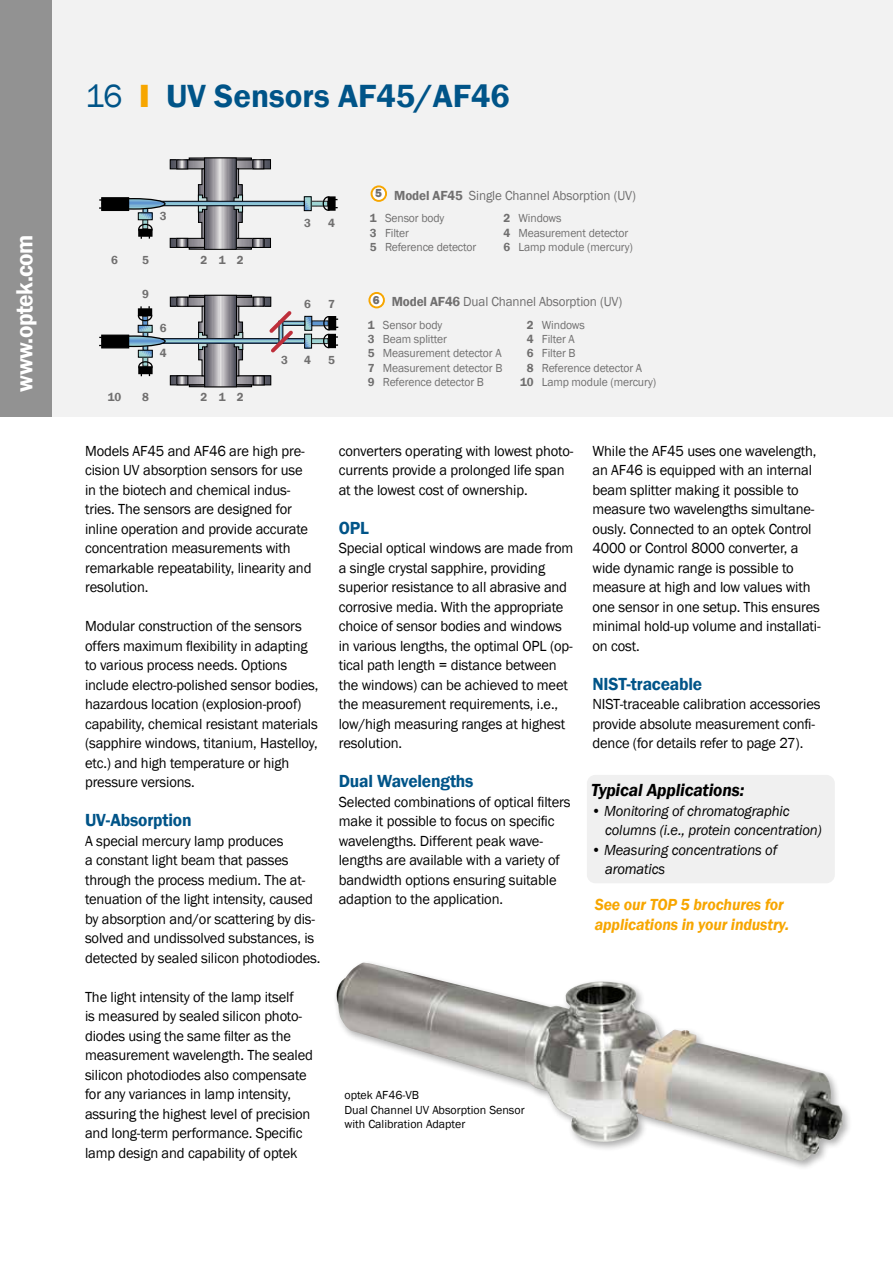
<style>
.page{position:relative;width:893px;height:1263px;background:#fff}
.page>*{position:absolute;margin:0;border:0;box-sizing:border-box;transform-origin:0 0}
.t1{font:600 33px "Franklin Gothic";color:#005488}
.t2{font:600 24px "Franklin Gothic";letter-spacing:-.025em;color:#fff}
.t3{font:600 18px "Franklin Gothic";letter-spacing:-.01em;color:#005488}
.t4{font:italic 600 18px "Franklin Gothic";letter-spacing:-.01em;color:#000}
.t5{font:italic 600 16.5px/19.5px "Franklin Gothic";letter-spacing:-.01em;color:#f7a600;scale:.96 1}
.t6{font:15px/19.5px "Franklin Gothic";letter-spacing:-.01em;color:#000}
.t7{font:italic 15px/19.5px "Franklin Gothic";letter-spacing:-.01em;color:#000}
.t8{font:13.5px "Franklin Gothic";letter-spacing:-.01em;color:#706f6f}
.t9{font:12px "Franklin Gothic";letter-spacing:-.01em;color:#706f6f}
.t10{font:12px/14.4px "Franklin Gothic";color:#000}
.t11{font:600 12px "Franklin Gothic";color:#706f6f}
.s1{font-weight:400}
.s2{font-weight:800;color:#f7a600}
.s3{font-weight:600}
</style>
<div class="page">
<img style="left:336px;top:963px;width:507px;height:198px">
<div style="left:0;top:0;width:893px;height:417px;background:#f2f2f2"></div>
<div style="left:0;top:0;width:51px;height:417px;background:#929292"></div>
<div style="left:372px;top:186px;width:14px;height:15px;background:#fff;border-radius:50%"></div>
<div style="left:371px;top:185px;width:16px;height:17px;border:2px solid #f7a600;border-radius:50%"></div>
<svg style="left:99px;top:158px;width:239px;height:91px"></svg>
<div style="left:138px;top:213px;width:14px;height:7px;border:1px solid #000"></div>
<svg style="left:99px;top:295px;width:240px;height:92px"></svg>
<div style="left:138px;top:350px;width:15px;height:7px;border:1px solid #000"></div>
<div style="left:369px;top:293px;width:15px;height:14px;background:#fff;border-radius:50%"></div>
<div style="left:368px;top:292px;width:17px;height:16px;border:2px solid #f7a600;border-radius:50%"></div>
<div style="left:587px;top:775px;width:248px;height:108px;background:#f0f0f0;border-radius:9px"></div>
<h2 class="t2" style="left:10px;top:392px;width:159px;rotate:-90deg">www.optek.com</h2>
<h1 class="t1" style="left:85px;top:75px;width:426px"><span class="s1">16</span> <span class="s2">I</span> UV Sensors AF45/AF46</h1>
<p class="t11" style="left:160px;top:209px;width:8px">3</p>
<p class="t11" style="left:111px;top:253px;width:8px">6</p>
<p class="t11" style="left:142px;top:253px;width:8px">5</p>
<p class="t11" style="left:200px;top:253px;width:8px">2</p>
<p class="t11" style="left:237px;top:253px;width:8px">2</p>
<p class="t11" style="left:219px;top:253px;width:8px">1</p>
<p class="t11" style="left:142px;top:286px;width:8px">9</p>
<p class="t11" style="left:160px;top:321px;width:8px">6</p>
<p class="t11" style="left:160px;top:346px;width:8px">4</p>
<p class="t11" style="left:108px;top:390px;width:15px">10</p>
<p class="t11" style="left:142px;top:390px;width:8px">8</p>
<p class="t11" style="left:200px;top:390px;width:8px">2</p>
<p class="t11" style="left:237px;top:390px;width:8px">2</p>
<p class="t11" style="left:219px;top:390px;width:8px">1</p>
<p class="t11" style="left:304px;top:215px;width:8px">3</p>
<p class="t11" style="left:328px;top:215px;width:8px">4</p>
<p class="t11" style="left:304px;top:297px;width:8px">6</p>
<p class="t11" style="left:328px;top:297px;width:8px">7</p>
<p class="t11" style="left:281px;top:352px;width:8px">3</p>
<p class="t11" style="left:304px;top:352px;width:8px">4</p>
<p class="t11" style="left:328px;top:352px;width:8px">5</p>
<p class="t8" style="left:375px;top:187px;width:262px"><sup>5</sup> <span class="s3">Model AF45</span> Single Channel Absorption (UV)</p>
<p class="t9" style="left:370px;top:211px;width:76px"><span class="s3">1</span> Sensor body</p>
<p class="t9" style="left:503px;top:211px;width:60px"><span class="s3">2</span> Windows</p>
<p class="t9" style="left:370px;top:225px;width:41px"><span class="s3">3</span> Filter</p>
<p class="t9" style="left:503px;top:225px;width:126px"><span class="s3">4</span> Measurement detector</p>
<p class="t9" style="left:370px;top:239px;width:108px"><span class="s3">5</span> Reference detector</p>
<p class="t9" style="left:503px;top:239px;width:131px"><span class="s3">6</span> Lamp module (mercury)</p>
<p class="t8" style="left:373px;top:293px;width:251px"><sup>6</sup> <span class="s3">Model AF46</span> Dual Channel Absorption (UV)</p>
<p class="t9" style="left:368px;top:317px;width:76px"><span class="s3">1</span> Sensor body</p>
<p class="t9" style="left:527px;top:317px;width:60px"><span class="s3">2</span> Windows</p>
<p class="t9" style="left:368px;top:332px;width:81px"><span class="s3">3</span> Beam splitter</p>
<p class="t9" style="left:527px;top:332px;width:49px"><span class="s3">4</span> Filter A</p>
<p class="t9" style="left:368px;top:346px;width:135px"><span class="s3">5</span> Measurement detector A</p>
<p class="t9" style="left:527px;top:346px;width:50px"><span class="s3">6</span> Filter B</p>
<p class="t9" style="left:368px;top:360px;width:136px"><span class="s3">7</span> Measurement detector B</p>
<p class="t9" style="left:527px;top:360px;width:117px"><span class="s3">8</span> Reference detector A</p>
<p class="t9" style="left:368px;top:375px;width:118px"><span class="s3">9</span> Reference detector B</p>
<p class="t9" style="left:520px;top:375px;width:138px"><span class="s3">10</span> Lamp module (mercury)</p>
<p class="t6" style="left:85px;top:441px;width:228px">Models AF45 and AF46 are high pre&shy;cision UV absorption sensors for use in the biotech and chemical indus&shy;tries. The sensors are designed for inline operation and provide accurate concentration measurements with remarkable repeatability, linearity and resolution.</p>
<p class="t6" style="left:85px;top:617px;width:235px">Modular construction of the sensors offers maximum flexibility in adapting to various process needs. Options include electro-polished sensor bodies, hazardous location (explosion-proof) capability, chemical resistant materials (sapphire windows, titanium, Hastelloy, etc.) and high temperature or high pressure versions.</p>
<p class="t3" style="left:85px;top:809px;width:108px">UV-Absorption</p>
<p class="t6" style="left:85px;top:831px;width:237px">A special mercury lamp produces<br>a constant light beam that passes through the process medium. The at&shy;tenuation of the light intensity, caused by absorption and/or scattering by dis&shy;solved and undissolved substances, is detected by sealed silicon photodiodes.</p>
<p class="t6" style="left:85px;top:987px;width:229px">The light intensity of the lamp itself<br>is measured by sealed silicon photo&shy;diodes using the same filter as the measurement wavelength. The sealed silicon photodiodes also compensate for any variances in lamp intensity, assuring the highest level of precision and long-term performance. Specific lamp design and capability of optek</p>
<p class="t6" style="left:339px;top:441px;width:236px">converters operating with lowest photo&shy;currents provide a prolonged life span at the lowest cost of ownership.</p>
<p class="t3" style="left:339px;top:516px;width:32px">OPL</p>
<p class="t6" style="left:339px;top:539px;width:236px">Special optical windows are made from a single crystal sapphire, providing superior resistance to all abrasive and corrosive media. With the appropriate choice of sensor bodies and windows in various lengths, the optimal OPL (op&shy;tical path length = distance between the windows) can be achieved to meet the measurement requirements, i.e., low/high measuring ranges at highest resolution.</p>
<p class="t3" style="left:339px;top:770px;width:136px">Dual Wavelengths</p>
<p class="t6" style="left:339px;top:792px;width:233px">Selected combinations of optical filters make it possible to focus on specific wavelengths. Different peak wave&shy;lengths are available with a variety of bandwidth options ensuring suitable adaption to the application.</p>
<p class="t6" style="left:592px;top:441px;width:230px">While the AF45 uses one wavelength, an AF46 is equipped with an internal beam splitter making it possible to measure two wavelengths simultane&shy;ously. Connected to an optek Control 4000 or Control 8000 converter, a wide dynamic range is possible to measure at high and low values with one sensor in one setup. This ensures minimal hold-up volume and installati&shy;on cost.</p>
<p class="t3" style="left:592px;top:672px;width:111px">NIST-traceable</p>
<p class="t6" style="left:592px;top:695px;width:230px">NIST-traceable calibration accessories provide absolute measurement confi&shy;dence (for details refer to page 27).</p>
<p class="t4" style="left:591px;top:779px;width:155px">Typical Applications:</p>
<p class="t7" style="left:605px;top:801px;width:218px;text-indent:-14px">• Monitoring of chromatographic columns (i.e., protein concentration)</p>
<p class="t7" style="left:605px;top:840px;width:173px;text-indent:-14px">• Measuring concentrations of aromatics</p>
<p class="t5" style="left:595px;top:895px;width:204px">See our TOP 5 brochures for applications in your industry.</p>
<p class="t10" style="left:344px;top:1088px;width:182px">optek AF46-VB<br>Dual Channel UV Absorption Sensor with Calibration Adapter</p>
</div>
